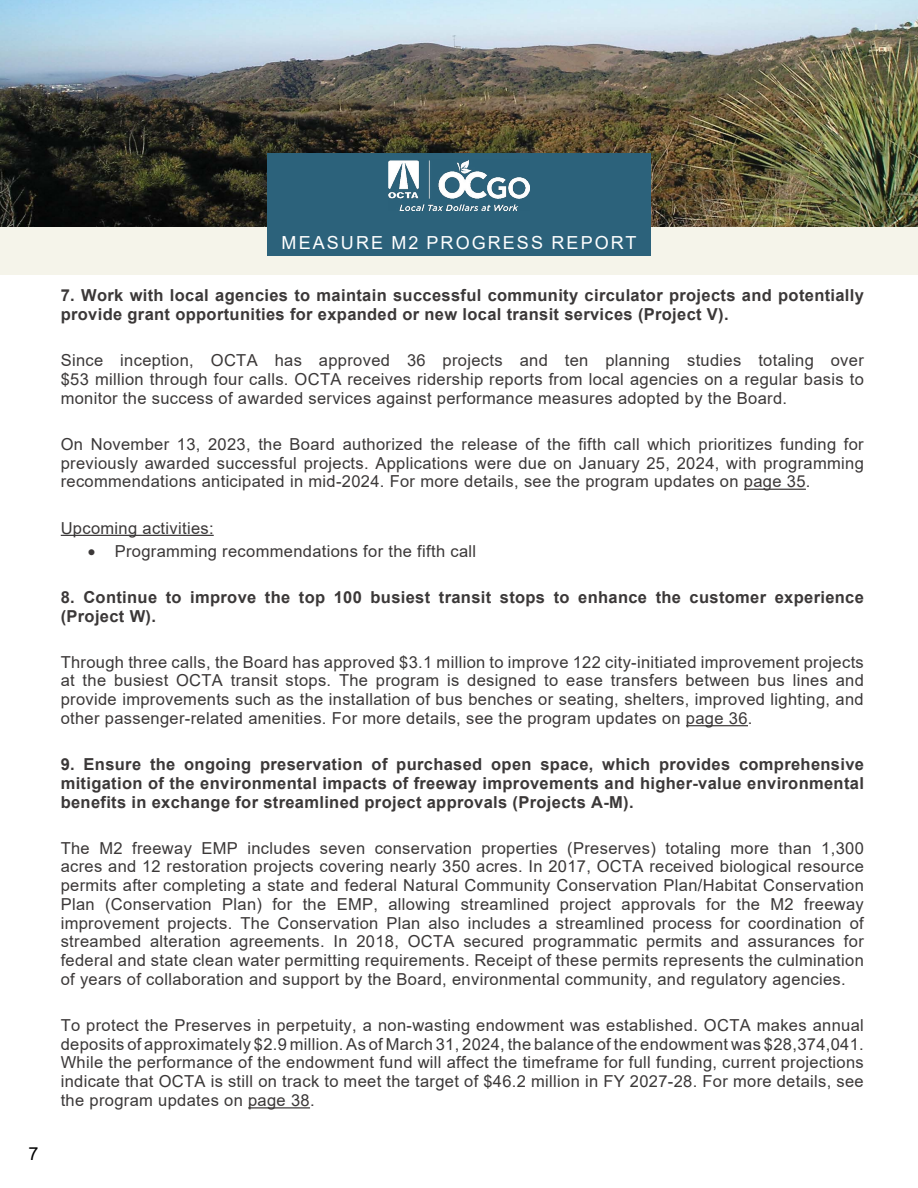
<style>
.page{position:relative;width:918px;height:1188px;background:#fff}
.page>*{position:absolute;margin:0;border:0;box-sizing:border-box;transform-origin:0 0}
.t1{font:18px "Arial";letter-spacing:.115em;color:#fff}
.t2{font:18px "Arial";color:#000}
.t3{font:16.5px/18.8px "Arial";letter-spacing:.02em;color:#3b3838;text-align:justify}
.t4{font:700 16.5px/18.8px "Arial";letter-spacing:.02em;color:#3b3838}
</style>
<div class="page">
<div style="left:0;top:226px;width:918px;height:48px;background:#f5f4ea"></div>
<hr style="left:744px;top:489px;width:62px;height:1px;background:#3b3838">
<hr style="left:61px;top:535px;width:153px;height:1px;background:#3b3838">
<hr style="left:686px;top:725px;width:62px;height:1px;background:#3b3838">
<hr style="left:248px;top:1107px;width:62px;height:1px;background:#3b3838">
<img style="left:0;top:0;width:918px;height:226px">
<div style="left:267px;top:154px;width:384px;height:102px;background:#2c627b"></div>
<img style="left:388px;top:160px;width:142px;height:51px">
<p class="t2" style="left:28px;top:1141px;width:12px">7</p>
<p class="t1" style="left:282px;top:230px;width:356px">MEASURE M2 PROGRESS REPORT</p>
<p class="t4" style="left:61px;top:286px;width:805px">7. Work with local agencies to maintain successful community circulator projects and potentially provide grant opportunities for expanded or new local transit services (Project V).</p>
<p class="t3" style="left:61px;top:351px;width:805px">Since inception, OCTA has approved 36 projects and ten planning studies totaling over $53 million through four calls. OCTA receives ridership reports from local agencies on a regular basis to monitor the success of awarded services against performance measures adopted by the Board.</p>
<p class="t3" style="left:61px;top:435px;width:805px">On November 13, 2023, the Board authorized the release of the fifth call which prioritizes funding for previously awarded successful projects. Applications were due on January 25, 2024, with programming recommendations anticipated in mid-2024. For more details, see the program updates on page 35.</p>
<p class="t3" style="left:61px;top:518px;width:154px">Upcoming activities:</p>
<p class="t3" style="left:88px;top:541px;width:390px">• Programming recommendations for the fifth call</p>
<p class="t4" style="left:61px;top:588px;width:805px">8. Continue to improve the top 100 busiest transit stops to enhance the customer experience (Project W).</p>
<p class="t3" style="left:61px;top:652px;width:805px">Through three calls, the Board has approved $3.1 million to improve 122 city-initiated improvement projects at the busiest OCTA transit stops. The program is designed to ease transfers between bus lines and provide improvements such as the installation of bus benches or seating, shelters, improved lighting, and other passenger-related amenities. For more details, see the program updates on page 36.</p>
<p class="t4" style="left:61px;top:755px;width:805px;text-align:justify">9. Ensure the ongoing preservation of purchased open space, which provides comprehensive mitigation of the environmental impacts of freeway improvements and higher-value environmental benefits in exchange for streamlined project approvals (Projects A-M).</p>
<p class="t3" style="left:61px;top:838px;width:805px">The M2 freeway EMP includes seven conservation properties (Preserves) totaling more than 1,300 acres and 12 restoration projects covering nearly 350 acres. In 2017, OCTA received biological resource permits after completing a state and federal Natural Community Conservation Plan/Habitat Conservation Plan (Conservation Plan) for the EMP, allowing streamlined project approvals for the M2 freeway improvement projects. The Conservation Plan also includes a streamlined process for coordination of streambed alteration agreements. In 2018, OCTA secured programmatic permits and assurances for federal and state clean water permitting requirements. Receipt of these permits represents the culmination of years of collaboration and support by the Board, environmental community, and regulatory agencies.</p>
<p class="t3" style="left:61px;top:1016px;width:805px">To protect the Preserves in perpetuity, a non-wasting endowment was established. OCTA makes annual deposits of approximately $2.9 million. As of March 31, 2024, the balance of the endowment was $28,374,041.<br>While the performance of the endowment fund will affect the timeframe for full funding, current projections indicate that OCTA is still on track to meet the target of $46.2 million in FY 2027-28. For more details, see the program updates on page 38.</p>
</div>
